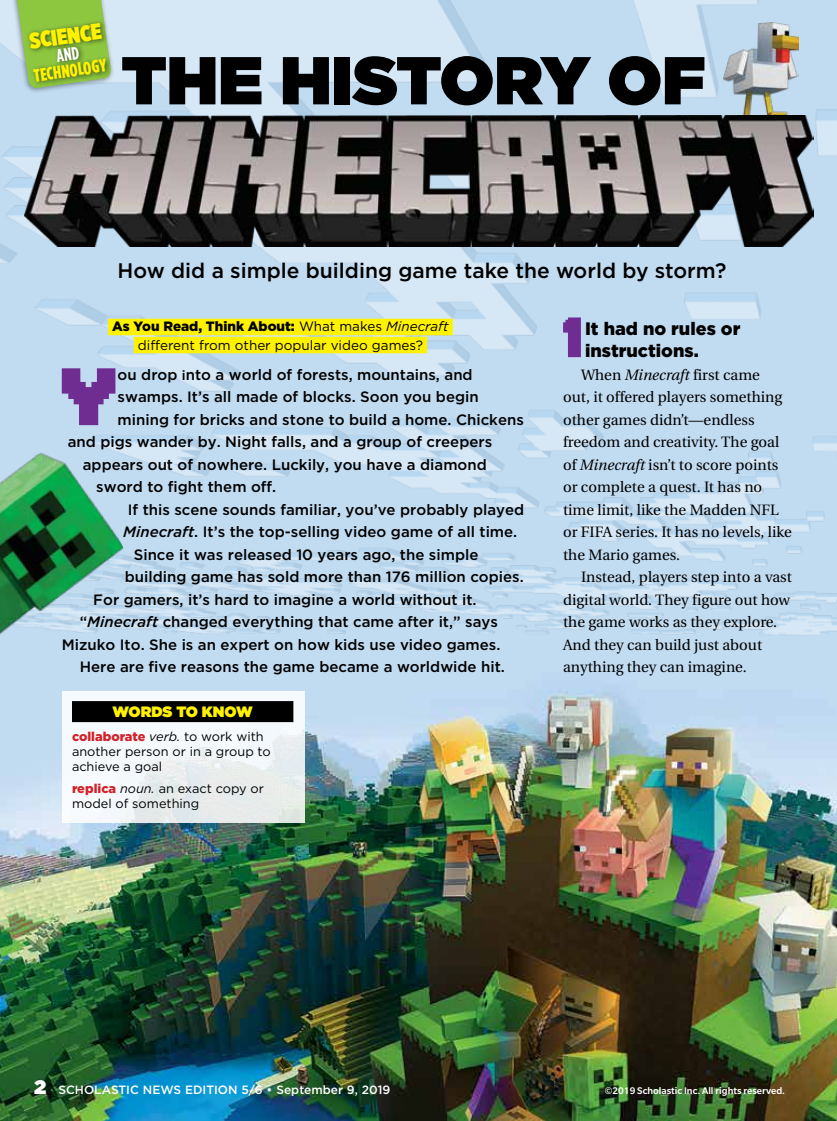
<style>
.page{position:relative;width:837px;height:1121px;background:#fff}
.page>*{position:absolute;margin:0;border:0;box-sizing:border-box;transform-origin:0 0}
.t1{font:72.45px "Minecrafter";color:#6f2c91}
.t2{font:900 67.5px "Gotham";color:#000}
.t3{font:50.55px "Minecrafter";color:#6f2c91}
.t4{font:900 22.5px "Gotham X Narrow";color:#fff200}
.t5{font:500 21px "Gotham";color:#000}
.t6{font:900 18px/22.5px "Gotham";color:#000}
.t7{font:900 18px "Gotham Condensed";color:#fff200}
.t8{font:500 15px "Gotham";color:#000}
.t9{font:15px/22.5px "Utopia";color:#000}
.t10{font:900 15px "Gotham";letter-spacing:-.005em;color:#fff200}
.t11{font:13.5px/18px "Gotham";color:#000;text-align:center}
.t12{font:12.75px/15px "Gotham";color:#000}
.t13{font:500 12px "Gotham";color:#fff}
.t14{font:500 10.5px "Slate Std";color:#fff}
.s1{font-weight:900}
.s2{font-style:italic}
.s3{font-size:13.5px}
.s4{font-weight:900;color:#d2232a}
.s5{font-weight:900;font-size:19.5px}
</style>
<div class="page">
<img style="left:0;top:703px;width:837px;height:417px">
<img style="left:0;top:0;width:837px;height:703px">
<div style="left:108px;top:319px;width:345px;height:16px;background:#fff200"></div>
<div style="left:134px;top:337px;width:293px;height:16px;background:#fff200"></div>
<img style="left:724px;top:22px;width:74px;height:93px">
<div style="left:7px;top:0;width:108px;height:94px;background:#000;opacity:.4"></div>
<img style="left:24px;top:115px;width:790px;height:131px">
<img style="left:0;top:442px;width:134px;height:197px">
<svg style="left:62px;top:691px;width:243px;height:131px;fill:#f4f8fc"></svg>
<div style="left:72px;top:701px;width:221px;height:21px;background:#000"></div>
<svg style="left:12px;top:0;width:100px;height:89px"></svg>
<h3 class="t4" style="left:28px;top:27px;width:74px;rotate:-8deg">SCIENCE</h3>
<p class="t7" style="left:32px;top:65px;width:75px;rotate:-8deg">TECHNOLOGY</p>
<h2 class="t2" style="left:121px;top:32px;width:586px">THE HISTORY OF</h2>
<h3 class="t5" style="left:118px;top:257px;width:611px">How did a simple building game take the world by storm?</h3>
<p class="t11" style="left:112px;top:317px;width:338px"><span class="s1">As You Read, Think About:</span> What makes <span class="s2">Minecraft </span>different from other popular video games?</p>
<h1 class="t1" style="left:60px;top:357px;width:60px">Y</h1>
<p class="t8" style="left:118px;top:364px;width:357px">ou drop <span class="s3">i</span>nto a world of forests, mountains, and</p>
<p class="t8" style="left:118px;top:387px;width:363px">swamps. It’s all made of blocks. Soon you begin</p>
<p class="t8" style="left:118px;top:409px;width:408px">mining for bricks and stone to build a home. Chickens</p>
<p class="t8" style="left:68px;top:432px;width:426px">and pigs wander by. Night falls, and a group of creepers</p>
<p class="t8" style="left:83px;top:454px;width:406px">appears out of nowhere. Luckily, you have a diamond</p>
<p class="t8" style="left:96px;top:477px;width:181px">sword to fight them off.</p>
<p class="t8" style="left:128px;top:499px;width:398px">If this scene sounds familiar, you’ve probably played</p>
<p class="t8" style="left:123px;top:522px;width:396px"><span class="s2">Minecraft</span>. It’s the top-selling video game of all time.</p>
<p class="t8" style="left:134px;top:544px;width:346px">Since it was released 10 years ago, the simple</p>
<p class="t8" style="left:125px;top:567px;width:400px">building game has sold more than 176 million copies.</p>
<p class="t8" style="left:93px;top:589px;width:385px">For gamers, it’s hard to imagine a world without it.</p>
<p class="t8" style="left:80px;top:612px;width:420px">“<span class="s2">Minecraft</span> changed everything that came after it,” says</p>
<p class="t8" style="left:62px;top:634px;width:440px">Mizuko Ito. She is an expert on how kids use video games.</p>
<p class="t8" style="left:80px;top:657px;width:427px">Here are five reasons the game became a worldwide hit.</p>
<p class="t10" style="left:113px;top:700px;width:142px">WORDS TO KNOW</p>
<p class="t12" style="left:72px;top:728px;width:200px"><span class="s4">collaborate</span> <span class="s2">verb.</span> to work with another person or in a group to achieve a goal</p>
<p class="t12" style="left:72px;top:781px;width:193px"><span class="s4">replica</span> <span class="s2">noun.</span> an exact copy or model of something</p>
<h3 class="t3" style="left:562px;top:310px;width:23px">1</h3>
<p class="t6" style="left:585px;top:317px;width:157px">It had no rules or instructions.</p>
<p class="t9" style="left:563px;top:363px;width:230px;text-indent:18px">When <span class="s2">Minecraft</span> first came<br>out, it offered players something other games didn’t—endless freedom and creativity. The goal of <span class="s2">Minecraft</span> isn’t to score points or complete a quest. It has no time limit, like the Madden NFL or FIFA series. It has no levels, like the Mario games.</p>
<p class="t9" style="left:563px;top:566px;width:230px;text-indent:18px">Instead, players step into a vast digital world. They figure out how the game works as they explore.<br>And they can build just about anything they can imagine.</p>
<p class="t13" style="left:34px;top:1081px;width:358px"><span class="s5">2</span> SCHOLASTIC NEWS EDITION 5/6 • September 9, 2019</p>
<p class="t14" style="left:605px;top:1084px;width:182px">©2019 Scholastic Inc. All rights reserved.</p>
</div>
